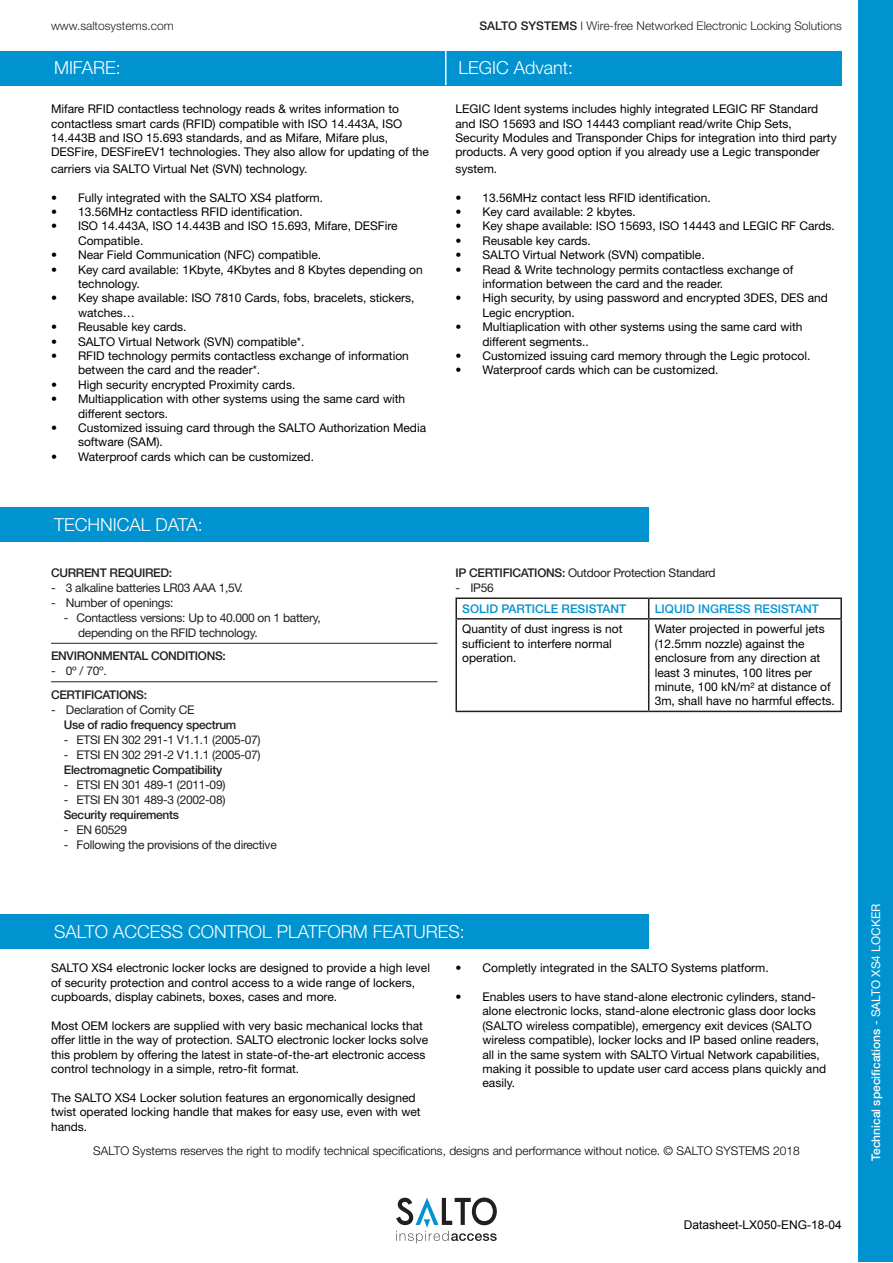
<style>
.page{position:relative;width:893px;height:1263px;background:#fff}
.page>*{position:absolute;margin:0;border:0;box-sizing:border-box;transform-origin:0 0}
.t1{font:300 18px "Helvetica Neue LT Std";color:#fff}
.t2{font:12px/14.4px "Helvetica Neue LT Std";color:#000}
.t3{font:12px/15px "Helvetica Neue LT Std";letter-spacing:-.025em;color:#231f20}
.t4{font:500 12px "Helvetica Neue LT Std";letter-spacing:-.025em;color:#231f20}
.t5{font:300 12px "Helvetica Neue LT Std";color:#000}
.t6{font:300 12px "Helvetica Neue LT Std";color:#231f20}
.t7{font:500 12px "Helvetica Neue LT Std";color:#fff}
.t8{font:12px "Arial";color:#000}
.t9{font:500 12px "Helvetica Neue LT Std";color:#0093d0}
.t10{font:500 12px "Helvetica Neue LT Std";color:#0696d7}
.s1{font-weight:500}
.s2{font-weight:400}
</style>
<div class="page">
<hr style="left:0;top:1px;width:1px;height:1261px;background:#0093d0">
<div style="left:859px;top:1px;width:34px;height:1261px;background:#0093d0"></div>
<svg style="left:396px;top:1197px;width:101px;height:46px"></svg>
<div style="left:0;top:51px;width:437px;height:34px;background:#0093d0"></div>
<div style="left:404px;top:51px;width:438px;height:34px;background:#0093d0"></div>
<hr style="left:445px;top:51px;width:1px;height:34px;background:#fff">
<hr style="left:51px;top:643px;width:386px;height:1px;background:#231f20">
<hr style="left:51px;top:681px;width:386px;height:1px;background:#231f20">
<hr style="left:455px;top:597px;width:194px;height:2px;background:#231f20">
<svg style="left:455px;top:599px;width:2px;height:19px"></svg>
<hr style="left:649px;top:597px;width:193px;height:2px;background:#231f20">
<svg style="left:648px;top:599px;width:1px;height:19px"></svg>
<svg style="left:840px;top:599px;width:2px;height:19px"></svg>
<hr style="left:455px;top:618px;width:194px;height:2px;background:#231f20">
<hr style="left:455px;top:620px;width:2px;height:91px;background:#231f20">
<hr style="left:649px;top:618px;width:193px;height:2px;background:#231f20">
<hr style="left:648px;top:620px;width:1px;height:91px;background:#231f20">
<hr style="left:840px;top:620px;width:2px;height:91px;background:#231f20">
<hr style="left:455px;top:711px;width:194px;height:1px;background:#231f20">
<hr style="left:649px;top:711px;width:193px;height:1px;background:#231f20">
<div style="left:0;top:508px;width:649px;height:34px;background:#0093d0"></div>
<div style="left:0;top:914px;width:649px;height:34px;background:#0093d0"></div>
<p class="t6" style="left:51px;top:18px;width:124px">www.saltosystems.com</p>
<p class="t6" style="left:479px;top:19px;width:364px"><span class="s1">SALTO SYSTEMS</span> I Wire-free Networked Electronic Locking Solutions</p>
<h1 class="t1" style="left:54px;top:57px;width:68px">MIFARE:</h1>
<h1 class="t1" style="left:458px;top:57px;width:116px">LEGIC Advant:</h1>
<p class="t2" style="left:51px;top:101px;width:380px">Mifare RFID contactless technology reads &amp; writes information to contactless smart cards (RFID) compatible with ISO 14.443A, ISO 14.443B and ISO 15.693 standards, and as Mifare, Mifare plus, DESFire, DESFireEV1 technologies. They also allow for updating of the</p>
<p class="t2" style="left:51px;top:161px;width:258px">carriers via SALTO Virtual Net (SVN) technology.</p>
<p class="t2" style="left:51px;top:190px;width:274px">• Fully integrated with the SALTO XS4 platform.</p>
<p class="t2" style="left:51px;top:204px;width:253px">• 13.56MHz contactless RFID identification.</p>
<p class="t2" style="left:78px;top:219px;width:321px;text-indent:-27px">• ISO 14.443A, ISO 14.443B and ISO 15.693, Mifare, DESFire<br>Compatible.</p>
<p class="t2" style="left:51px;top:248px;width:272px">• Near Field Communication (NFC) compatible.</p>
<p class="t2" style="left:78px;top:262px;width:346px;text-indent:-27px">• Key card available: 1Kbyte, 4Kbytes and 8 Kbytes depending on technology.</p>
<p class="t2" style="left:78px;top:291px;width:338px;text-indent:-27px">• Key shape available: ISO 7810 Cards, fobs, bracelets, stickers, watches…</p>
<p class="t2" style="left:51px;top:320px;width:137px">• Reusable key cards.</p>
<p class="t2" style="left:51px;top:334px;width:255px">• SALTO Virtual Network (SVN) compatible*.</p>
<p class="t2" style="left:78px;top:348px;width:332px;text-indent:-27px">• RFID technology permits contactless exchange of information between the card and the reader*.</p>
<p class="t2" style="left:51px;top:377px;width:246px">• High security encrypted Proximity cards.</p>
<p class="t2" style="left:78px;top:392px;width:329px;text-indent:-27px">• Multiapplication with other systems using the same card with different sectors.</p>
<p class="t2" style="left:78px;top:420px;width:350px;text-indent:-27px">• Customized issuing card through the SALTO Authorization Media software (SAM).</p>
<p class="t2" style="left:51px;top:449px;width:265px">• Waterproof cards which can be customized.</p>
<p class="t2" style="left:455px;top:101px;width:383px">LEGIC Ident systems includes highly integrated LEGIC RF Standard and ISO 15693 and ISO 14443 compliant read/write Chip Sets, Security Modules and Transponder Chips for integration into third party products. A very good option if you already use a Legic transponder</p>
<p class="t2" style="left:455px;top:161px;width:43px">system.</p>
<p class="t2" style="left:455px;top:190px;width:257px">• 13.56MHz contact less RFID identification.</p>
<p class="t2" style="left:455px;top:204px;width:182px">• Key card available: 2 kbytes.</p>
<p class="t2" style="left:455px;top:219px;width:381px">• Key shape available: ISO 15693, ISO 14443 and LEGIC RF Cards.</p>
<p class="t2" style="left:455px;top:233px;width:137px">• Reusable key cards.</p>
<p class="t2" style="left:455px;top:248px;width:251px">• SALTO Virtual Network (SVN) compatible.</p>
<p class="t2" style="left:482px;top:262px;width:312px;text-indent:-27px">• Read &amp; Write technology permits contactless exchange of information between the card and the reader.</p>
<p class="t2" style="left:482px;top:291px;width:347px;text-indent:-27px">• High security, by using password and encrypted 3DES, DES and<br>Legic encryption.</p>
<p class="t2" style="left:482px;top:320px;width:322px;text-indent:-27px">• Multiaplication with other systems using the same card with different segments..</p>
<p class="t2" style="left:455px;top:348px;width:356px">• Customized issuing card memory through the Legic protocol.</p>
<p class="t2" style="left:455px;top:363px;width:265px">• Waterproof cards which can be customized.</p>
<h1 class="t1" style="left:54px;top:514px;width:150px">TECHNICAL DATA:</h1>
<p class="t4" style="left:51px;top:565px;width:123px">CURRENT REQUIRED:</p>
<p class="t3" style="left:51px;top:580px;width:194px">- 3 alkaline batteries LR03 AAA 1,5V.</p>
<p class="t3" style="left:51px;top:595px;width:124px">- Number of openings:</p>
<p class="t3" style="left:78px;top:610px;width:244px;text-indent:-14px">- Contactless versions: Up to 40.000 on 1 battery, depending on the RFID technology.</p>
<p class="t4" style="left:51px;top:649px;width:176px">ENVIRONMENTAL CONDITIONS:</p>
<p class="t3" style="left:51px;top:663px;width:57px">- 0º / 70º.</p>
<p class="t4" style="left:51px;top:687px;width:98px">CERTIFICATIONS:</p>
<p class="t3" style="left:51px;top:702px;width:145px">- Declaration of Comity CE</p>
<p class="t4" style="left:64px;top:717px;width:174px">Use of radio frequency spectrum</p>
<p class="t3" style="left:64px;top:732px;width:198px">- ETSI EN 302 291-1 V1.1.1 (2005-07)</p>
<p class="t3" style="left:64px;top:747px;width:198px">- ETSI EN 302 291-2 V1.1.1 (2005-07)</p>
<p class="t4" style="left:64px;top:762px;width:160px">Electromagnetic Compatibility</p>
<p class="t3" style="left:64px;top:777px;width:163px">- ETSI EN 301 489-1 (2011-09)</p>
<p class="t3" style="left:64px;top:792px;width:163px">- ETSI EN 301 489-3 (2002-08)</p>
<p class="t4" style="left:64px;top:807px;width:117px">Security requirements</p>
<p class="t3" style="left:64px;top:822px;width:65px">- EN 60529</p>
<p class="t3" style="left:64px;top:837px;width:214px">- Following the provisions of the directive</p>
<p class="t3" style="left:455px;top:565px;width:262px"><span class="s1">IP CERTIFICATIONS:</span> Outdoor Protection Standard</p>
<p class="t3" style="left:455px;top:580px;width:40px">- IP56</p>
<p class="t9" style="left:462px;top:601px;width:166px">SOLID PARTICLE RESISTANT</p>
<p class="t10" style="left:655px;top:601px;width:166px">LIQUID INGRESS RESISTANT</p>
<p class="t2" style="left:462px;top:622px;width:162px">Quantity of dust ingress is not sufficient to interfere normal operation.</p>
<p class="t2" style="left:655px;top:622px;width:182px">Water projected in powerful jets (12.5mm nozzle) against the enclosure from any direction at least 3 minutes, 100 litres per minute, 100 kN/m² at distance of<br>3m, shall have no harmful effects.</p>
<h1 class="t1" style="left:54px;top:920px;width:412px">SALTO ACCESS CONTROL PLATFORM FEATURES:</h1>
<p class="t2" style="left:51px;top:961px;width:380px">SALTO XS4 electronic locker locks are designed to provide a high level of security protection and control access to a wide range of lockers, cupboards, display cabinets, boxes, cases and more.</p>
<p class="t2" style="left:51px;top:1018px;width:379px">Most OEM lockers are supplied with very basic mechanical locks that offer little in the way of protection. SALTO electronic locker locks solve this problem by offering the latest in state-of-the-art electronic access control technology in a simple, retro-fit format.</p>
<p class="t2" style="left:51px;top:1090px;width:371px">The SALTO XS4 Locker solution features an ergonomically designed twist operated locking handle that makes for easy use, even with wet hands.</p>
<p class="t2" style="left:455px;top:961px;width:315px">• Completly integrated in the SALTO Systems platform.</p>
<p class="t2" style="left:482px;top:989px;width:345px;text-indent:-27px">• Enables users to have stand-alone electronic cylinders, stand&shy;alone electronic locks, stand-alone electronic glass door locks (SALTO wireless compatible), emergency exit devices (SALTO wireless compatible), locker locks and IP based online readers, all in the same system with SALTO Virtual Network capabilities, making it possible to update user card access plans quickly and easily.</p>
<p class="t5" style="left:93px;top:1143px;width:708px">SALTO Systems reserves the right to modify technical specifications, designs and performance without notice. © SALTO SYSTEMS 2018</p>
<p class="t8" style="left:684px;top:1217px;width:160px">Datasheet-LX050-ENG-18-04</p>
<p class="t7" style="left:869px;top:1161px;width:259px;rotate:-90deg">Technical specifications <span class="s2">- SALTO XS4 LOCKER</span></p>
</div>
